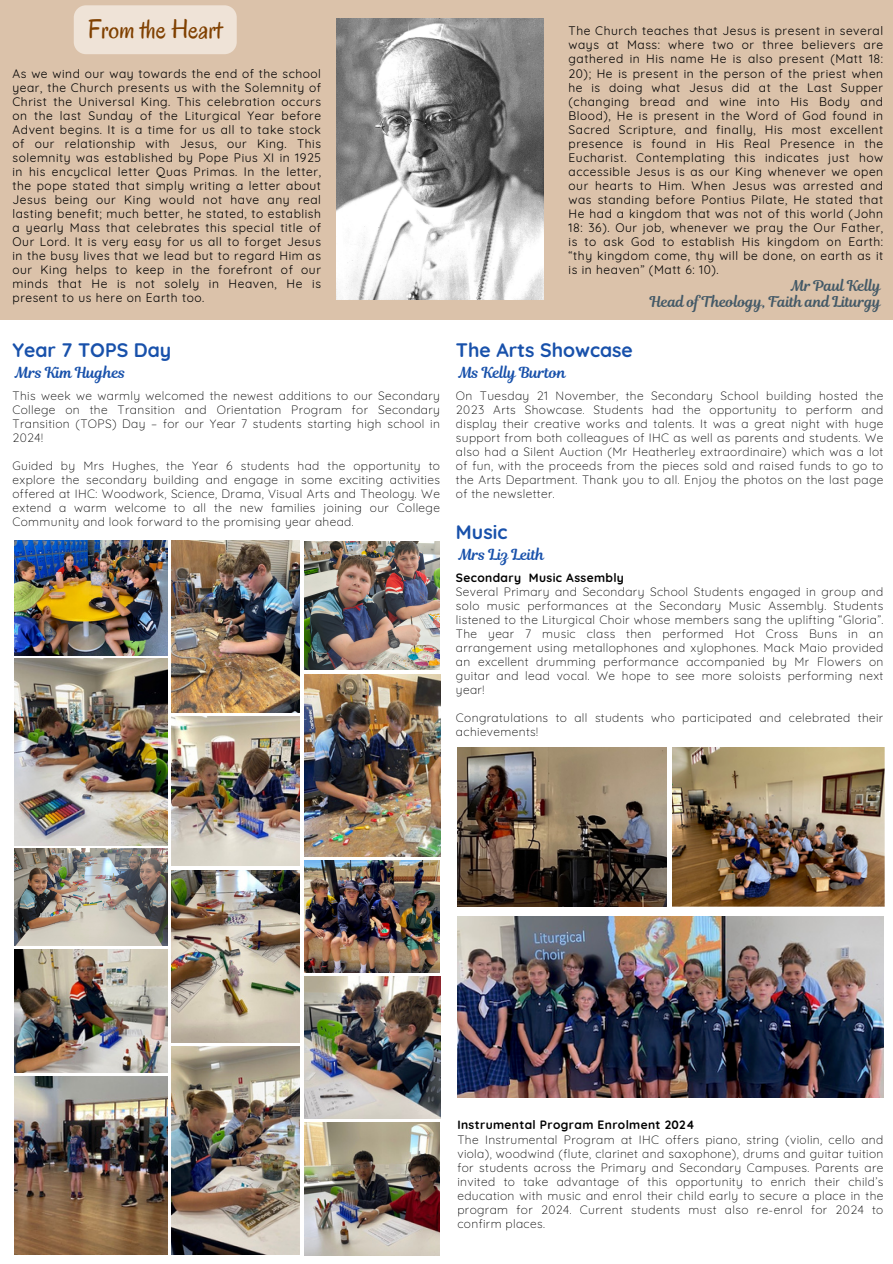
<style>
.page{position:relative;width:893px;height:1264px;background:#fff}
.page>*{position:absolute;margin:0;border:0;box-sizing:border-box;transform-origin:0 0}
.t1{font:27px "Oregano";color:#804000}
.t2{font:700 19.5px "Quicksand";color:#1851ab}
.t3{font:15px "RTL Romman Regular";color:#1851ab}
.t4{font:14.7px "RTL Romman Regular";color:#435967}
.t5{font:300 12px/14.1px "Quicksand";letter-spacing:.03em;color:#000;text-align:justify}
.t6{font:12px/14.1px "Quicksand";letter-spacing:.045em;color:#000;text-align:justify}
.t7{font:700 12px "Quicksand";letter-spacing:.03em;color:#000}
</style>
<div class="page">
<div style="left:0;top:0;width:892px;height:319px;background:#dbc2aa"></div>
<img style="left:336px;top:19px;width:207px;height:281px">
<img style="left:14px;top:658px;width:153px;height:187px">
<img style="left:304px;top:674px;width:136px;height:182px">
<img style="left:171px;top:540px;width:128px;height:172px">
<img style="left:14px;top:540px;width:153px;height:115px">
<img style="left:171px;top:716px;width:128px;height:150px">
<img style="left:304px;top:541px;width:135px;height:129px">
<img style="left:171px;top:870px;width:128px;height:172px">
<img style="left:304px;top:860px;width:135px;height:112px">
<img style="left:14px;top:848px;width:153px;height:97px">
<img style="left:304px;top:976px;width:136px;height:142px">
<img style="left:14px;top:949px;width:153px;height:123px">
<img style="left:304px;top:1122px;width:135px;height:133px">
<img style="left:171px;top:1046px;width:128px;height:208px">
<img style="left:14px;top:1076px;width:153px;height:178px">
<img style="left:457px;top:916px;width:426px;height:181px">
<img style="left:672px;top:747px;width:212px;height:159px">
<div style="left:74px;top:5px;width:163px;height:49px;background:#efe3d7"></div>
<img style="left:457px;top:747px;width:209px;height:159px">
<p class="t1" style="left:88px;top:12px;width:136px">From the Heart</p>
<p class="t6" style="left:13px;top:66px;width:310px">As we wind our way towards the end of the school year, the Church presents us with the Solemnity of Christ the Universal King. This celebration occurs on the last Sunday of the Liturgical Year before Advent begins. It is a time for us all to take stock of our relationship with Jesus, our King. This solemnity was established by Pope Pius XI in 1925 in his encyclical letter Quas Primas. In the letter, the pope stated that simply writing a letter about Jesus being our King would not have any real lasting benefit; much better, he stated, to establish a yearly Mass that celebrates this special title of Our Lord. It is very easy for us all to forget Jesus in the busy lives that we lead but to regard Him as our King helps to keep in the forefront of our minds that He is not solely in Heaven, He is present to us here on Earth too.</p>
<p class="t2" style="left:13px;top:337px;width:160px">Year 7 TOPS Day</p>
<p class="t3" style="left:15px;top:362px;width:112px">Mrs Kim Hughes</p>
<p class="t5" style="left:13px;top:388px;width:429px">This week we warmly welcomed the newest additions to our Secondary College on the Transition and Orientation Program for Secondary Transition (TOPS) Day – for our Year 7 students starting high school in 2024!</p>
<p class="t5" style="left:13px;top:458px;width:429px">Guided by Mrs Hughes, the Year 6 students had the opportunity to explore the secondary building and engage in some exciting activities offered at IHC: Woodwork, Science, Drama, Visual Arts and Theology. We extend a warm welcome to all the new families joining our College Community and look forward to the promising year ahead.</p>
<p class="t6" style="left:568px;top:24px;width:316px">The Church teaches that Jesus is present in several ways at Mass: where two or three believers are gathered in His name He is also present (Matt 18:<br>20); He is present in the person of the priest when he is doing what Jesus did at the Last Supper (changing bread and wine into His Body and Blood), He is present in the Word of God found in Sacred Scripture, and finally, His most excellent presence is found in His Real Presence in the Eucharist. Contemplating this indicates just how accessible Jesus is as our King whenever we open our hearts to Him. When Jesus was arrested and was standing before Pontius Pilate, He stated that He had a kingdom that was not of this world (John 18: 36). Our job, whenever we pray the Our Father, is to ask God to establish His kingdom on Earth: “thy kingdom come, thy will be done, on earth as it is in heaven” (Matt 6: 10).</p>
<p class="t2" style="left:456px;top:337px;width:178px">The Arts Showcase</p>
<p class="t3" style="left:458px;top:362px;width:109px">Ms Kelly Burton</p>
<p class="t4" style="left:791px;top:275px;width:91px">Mr Paul Kelly</p>
<p class="t4" style="left:649px;top:291px;width:233px">Head of Theology, Faith and Liturgy</p>
<p class="t5" style="left:456px;top:388px;width:429px">On Tuesday 21 November, the Secondary School building hosted the 2023 Arts Showcase. Students had the opportunity to perform and display their creative works and talents. It was a great night with huge support from both colleagues of IHC as well as parents and students. We also had a Silent Auction (Mr Heatherley extraordinaire) which was a lot of fun, with the proceeds from the pieces sold and raised funds to go to the Arts Department. Thank you to all. Enjoy the photos on the last page of the newsletter.</p>
<p class="t2" style="left:456px;top:519px;width:53px">Music</p>
<p class="t3" style="left:458px;top:544px;width:87px">Mrs Liz Leith</p>
<p class="t7" style="left:456px;top:570px;width:169px">Secondary Music Assembly</p>
<p class="t5" style="left:456px;top:584px;width:429px">Several Primary and Secondary School Students engaged in group and solo music performances at the Secondary Music Assembly. Students listened to the Liturgical Choir whose members sang the uplifting “Gloria”.<br>The year 7 music class then performed Hot Cross Buns in an arrangement using metallophones and xylophones. Mack Maio provided an excellent drumming performance accompanied by Mr Flowers on guitar and lead vocal. We hope to see more soloists performing next year!</p>
<p class="t5" style="left:456px;top:710px;width:429px">Congratulations to all students who participated and celebrated their achievements!</p>
<p class="t7" style="left:457px;top:1117px;width:239px">Instrumental Program Enrolment 2024</p>
<p class="t5" style="left:457px;top:1131px;width:427px">The Instrumental Program at IHC offers piano, string (violin, cello and viola), woodwind (flute, clarinet and saxophone), drums and guitar tuition for students across the Primary and Secondary Campuses. Parents are invited to take advantage of this opportunity to enrich their child’s education with music and enrol their child early to secure a place in the program for 2024. Current students must also re-enrol for 2024 to confirm places.</p>
</div>
